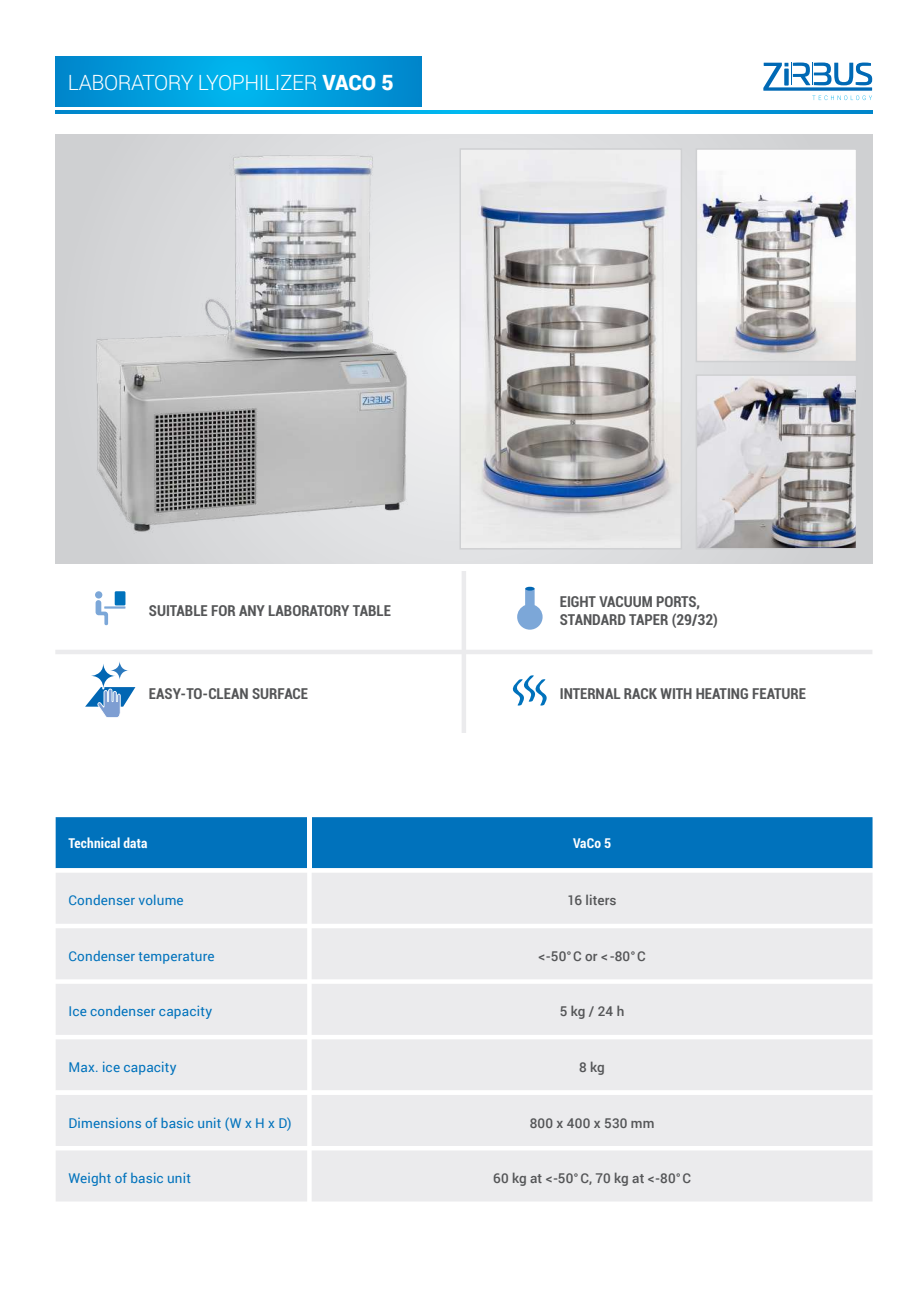
<style>
.page{position:relative;width:919px;height:1289px;background:#fff}
.page>*{position:absolute;margin:0;border:0;box-sizing:border-box;transform-origin:0 0}
.t1{font:300 21px "Roboto";letter-spacing:-.02em;color:#fff}
.t2{font:700 condensed 15px/18px "Roboto";color:#545557}
.t3{font:13.5px "Roboto";letter-spacing:.015em;color:#0072bc}
.t4{font:500 13.5px "Roboto";letter-spacing:.015em;color:#545557}
.t5{font:700 condensed 13.5px "Roboto";letter-spacing:.015em;color:#fff}
.s1{font-weight:900}
</style>
<div class="page">
<svg style="left:55px;top:571px;width:817px;height:162px"></svg>
<svg style="left:512px;top:675px;width:36px;height:31px"></svg>
<svg style="left:85px;top:661px;width:50px;height:57px"></svg>
<svg style="left:517px;top:586px;width:25px;height:43px"></svg>
<svg style="left:95px;top:591px;width:30px;height:34px"></svg>
<div style="left:56px;top:817px;width:816px;height:51px;background:#0072bc"></div>
<hr style="left:307px;top:817px;width:4px;height:51px;background:#fff">
<div style="left:56px;top:873px;width:816px;height:328px;background:#ebebed"></div>
<svg style="left:56px;top:1090px;width:816px;height:4px"></svg>
<svg style="left:55px;top:56px;width:366px;height:50px;background:#009ddc"></svg>
<svg style="left:55px;top:111px;width:817px;height:2px;background:#009edd"></svg>
<svg style="left:763px;top:63px;width:109px;height:37px"></svg>
<svg style="left:55px;top:134px;width:817px;height:429px;background:#dadbdd"></svg>
<img style="left:75px;top:134px;width:354px;height:430px">
<img style="left:462px;top:151px;width:217px;height:395px">
<div style="left:459px;top:148px;width:223px;height:401px;border:2px solid #fff"></div>
<div style="left:696px;top:149px;width:160px;height:212px;background:#fdfdfd"></div>
<img style="left:698px;top:186px;width:156px;height:173px">
<div style="left:695px;top:148px;width:162px;height:214px;border:2px solid #fff"></div>
<img style="left:698px;top:377px;width:156px;height:169px">
<div style="left:695px;top:374px;width:162px;height:175px;border:2px solid #fff"></div>
<h1 class="t1" style="left:68px;top:68px;width:327px">LABORATORY LYOPHILIZER <span class="s1">VACO 5</span></h1>
<p class="t2" style="left:149px;top:601px;width:243px">SUITABLE FOR ANY LABORATORY TABLE</p>
<p class="t2" style="left:559px;top:592px;width:160px">EIGHT VACUUM PORTS,<br>STANDARD TAPER (29/32)</p>
<p class="t2" style="left:149px;top:684px;width:161px">EASY-TO-CLEAN SURFACE</p>
<p class="t2" style="left:559px;top:684px;width:248px">INTERNAL RACK WITH HEATING FEATURE</p>
<p class="t5" style="left:68px;top:833px;width:80px">Technical data</p>
<p class="t5" style="left:573px;top:833px;width:40px">VaCo 5</p>
<p class="t3" style="left:68px;top:891px;width:117px">Condenser volume</p>
<p class="t4" style="left:567px;top:891px;width:51px">16 liters</p>
<p class="t3" style="left:68px;top:946px;width:148px">Condenser temperature</p>
<p class="t4" style="left:538px;top:946px;width:109px">&lt;-50°C or &lt; -80°C</p>
<p class="t3" style="left:68px;top:1002px;width:145px">ice condenser capacity</p>
<p class="t4" style="left:560px;top:1002px;width:66px">5 kg / 24 h</p>
<p class="t3" style="left:68px;top:1057px;width:110px">max. ice capacity</p>
<p class="t4" style="left:579px;top:1057px;width:27px">8 kg</p>
<p class="t3" style="left:68px;top:1113px;width:225px">dimensions of basic unit (W x h x d)</p>
<p class="t4" style="left:529px;top:1113px;width:126px">800 x 400 x 530 mm</p>
<p class="t3" style="left:68px;top:1168px;width:124px">Weight of basic unit</p>
<p class="t4" style="left:493px;top:1168px;width:199px">60 kg at &lt;-50°C, 70 kg at &lt;-80°C</p>
</div>
